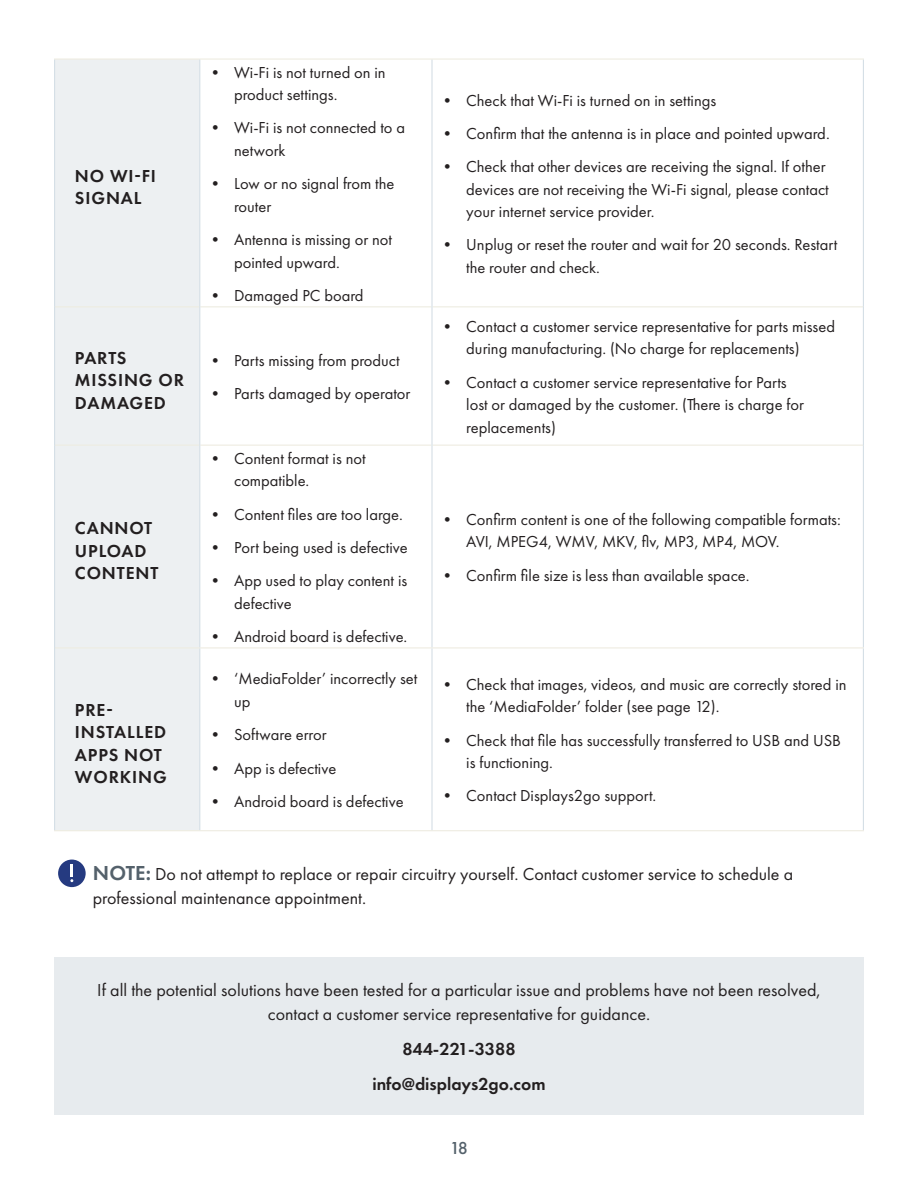
<style>
.page{position:relative;width:918px;height:1188px;background:#fff}
.page>*{position:absolute;margin:0;border:0;box-sizing:border-box;transform-origin:0 0}
.t1{font:18px/24px "Futura PT";color:#231f20}
.Heading_Cell{font:600 18px/22.5px "Futura PT";letter-spacing:.05em;color:#231f20}
.Heading_Cell-2{font:600 18px "Futura PT";color:#231f20}
.t2{font:500 18px "Futura PT";color:#54616b}
.t3{font:16.5px/22.5px "Futura PT";color:#231f20}
.s1{font-weight:600;font-size:21px;color:#54616b}
</style>
<div class="page">
<div style="left:55px;top:60px;width:144px;height:770px;background:#edf0f2"></div>
<hr style="left:54px;top:58px;width:146px;height:2px;background:#eeece1">
<hr style="left:55px;top:306px;width:144px;height:1px;background:#eeece1">
<hr style="left:55px;top:445px;width:144px;height:1px;background:#eeece1">
<hr style="left:55px;top:647px;width:145px;height:1px;background:#eeece1">
<hr style="left:54px;top:830px;width:146px;height:1px;background:#eeece1">
<hr style="left:200px;top:58px;width:232px;height:2px;background:#eeece1">
<hr style="left:432px;top:58px;width:432px;height:2px;background:#eeece1">
<hr style="left:200px;top:306px;width:231px;height:1px;background:#eeece1">
<hr style="left:433px;top:306px;width:430px;height:1px;background:#eeece1">
<hr style="left:200px;top:445px;width:231px;height:1px;background:#eeece1">
<hr style="left:433px;top:445px;width:430px;height:1px;background:#eeece1">
<hr style="left:200px;top:647px;width:232px;height:1px;background:#eeece1">
<hr style="left:432px;top:647px;width:432px;height:1px;background:#eeece1">
<hr style="left:200px;top:830px;width:232px;height:1px;background:#eeece1">
<hr style="left:432px;top:830px;width:432px;height:1px;background:#eeece1">
<hr style="left:199px;top:60px;width:1px;height:247px;background:#d5dfe6">
<hr style="left:199px;top:307px;width:1px;height:138px;background:#d5dfe6">
<hr style="left:199px;top:445px;width:1px;height:202px;background:#d5dfe6">
<hr style="left:199px;top:648px;width:1px;height:182px;background:#d5dfe6">
<hr style="left:54px;top:60px;width:1px;height:247px;background:#d5dfe6">
<hr style="left:431px;top:60px;width:2px;height:247px;background:#d5dfe6">
<hr style="left:863px;top:60px;width:1px;height:247px;background:#d5dfe6">
<hr style="left:54px;top:307px;width:1px;height:138px;background:#d5dfe6">
<hr style="left:431px;top:307px;width:2px;height:138px;background:#d5dfe6">
<hr style="left:863px;top:307px;width:1px;height:138px;background:#d5dfe6">
<hr style="left:54px;top:445px;width:1px;height:203px;background:#d5dfe6">
<hr style="left:431px;top:445px;width:2px;height:202px;background:#d5dfe6">
<hr style="left:863px;top:445px;width:1px;height:202px;background:#d5dfe6">
<hr style="left:54px;top:648px;width:1px;height:182px;background:#d5dfe6">
<hr style="left:431px;top:648px;width:2px;height:182px;background:#d5dfe6">
<hr style="left:863px;top:648px;width:1px;height:182px;background:#d5dfe6">
<div style="left:54px;top:957px;width:810px;height:157px;background:#e7ebee"></div>
<div style="left:58px;top:860px;width:28px;height:27px;background:#253a80;border-radius:50%"></div>
<svg style="left:70px;top:865px;width:3px;height:17px"></svg>
<p class="Heading_Cell" style="left:75px;top:164px;width:83px">NO WI-FI<br>SIGNAL</p>
<p class="t3" style="left:234px;top:61px;width:153px;text-indent:-27px">• Wi-Fi is not turned on in product settings.</p>
<p class="t3" style="left:234px;top:117px;width:173px;text-indent:-27px">• Wi-Fi is not connected to a network</p>
<p class="t3" style="left:234px;top:172px;width:162px;text-indent:-27px">• Low or no signal from the router</p>
<p class="t3" style="left:234px;top:228px;width:159px;text-indent:-27px">• Antenna is missing or not pointed upward.</p>
<p class="t3" style="left:207px;top:284px;width:158px">• Damaged PC board</p>
<p class="Heading_Cell" style="left:75px;top:346px;width:111px">PARTS<br>MISSING OR<br>DAMAGED</p>
<p class="t3" style="left:207px;top:349px;width:194px">• Parts missing from product</p>
<p class="t3" style="left:207px;top:382px;width:205px">• Parts damaged by operator</p>
<p class="Heading_Cell" style="left:75px;top:517px;width:85px">CANNOT<br>UPLOAD<br>CONTENT</p>
<p class="Heading_Cell" style="left:75px;top:698px;width:94px">PRE-<br>INSTALLED<br>APPS NOT<br>WORKING</p>
<p class="t3" style="left:234px;top:447px;width:133px;text-indent:-27px">• Content format is not compatible.</p>
<p class="t3" style="left:207px;top:503px;width:197px">• Content files are too large.</p>
<p class="t3" style="left:207px;top:536px;width:202px">• Port being used is defective</p>
<p class="t3" style="left:234px;top:569px;width:175px;text-indent:-27px">• App used to play content is defective</p>
<p class="t3" style="left:207px;top:625px;width:202px">• Android board is defective.</p>
<p class="t3" style="left:234px;top:668px;width:185px;text-indent:-27px">• ‘MediaFolder’ incorrectly set up</p>
<p class="t3" style="left:207px;top:723px;width:121px">• Software error</p>
<p class="t3" style="left:207px;top:757px;width:131px">• App is defective</p>
<p class="t3" style="left:207px;top:790px;width:198px">• Android board is defective</p>
<p class="t3" style="left:439px;top:89px;width:279px">• Check that Wi-Fi is turned on in settings</p>
<p class="t3" style="left:439px;top:122px;width:392px">• Confirm that the antenna is in place and pointed upward.</p>
<p class="t3" style="left:466px;top:155px;width:364px;text-indent:-27px">• Check that other devices are receiving the signal. If other devices are not receiving the Wi-Fi signal, please contact your internet service provider.</p>
<p class="t3" style="left:466px;top:234px;width:372px;text-indent:-27px">• Unplug or reset the router and wait for 20 seconds. Restart the router and check.</p>
<p class="t3" style="left:439px;top:315px;width:397px;text-align:center">• Contact a customer service representative for parts missed during manufacturing. (No charge for replacements)</p>
<p class="t3" style="left:466px;top:371px;width:339px;text-indent:-27px">• Contact a customer service representative for Parts lost or damaged by the customer. (There is charge for replacements)</p>
<p class="t3" style="left:466px;top:508px;width:376px;text-indent:-27px">• Confirm content is one of the following compatible formats:<br>AVI, MPEG4, WMV, MKV, flv, MP3, MP4, MOV.</p>
<p class="t3" style="left:439px;top:564px;width:312px">• Confirm file size is less than available space.</p>
<p class="t3" style="left:466px;top:673px;width:382px;text-indent:-27px">• Check that images, videos, and music are correctly stored in the ‘MediaFolder’ folder (see page 12).</p>
<p class="t3" style="left:466px;top:729px;width:376px;text-indent:-27px">• Check that file has successfully transferred to USB and USB is functioning.</p>
<p class="t3" style="left:439px;top:785px;width:219px">• Contact Displays2go support.</p>
<p class="t1" style="left:93px;top:862px;width:702px"><span class="s1">NOTE:</span> Do not attempt to replace or repair circuitry yourself. Contact customer service to schedule a professional maintenance appointment.</p>
<p class="t1" style="left:97px;top:978px;width:725px;text-align:center">If all the potential solutions have been tested for a particular issue and problems have not been resolved, contact a customer service representative for guidance.</p>
<p class="Heading_Cell-2" style="left:402px;top:1038px;width:115px">844-221-3388</p>
<p class="Heading_Cell-2" style="left:372px;top:1072px;width:175px">info@displays2go.com</p>
<p class="t2" style="left:450px;top:1137px;width:20px">18</p>
</div>
